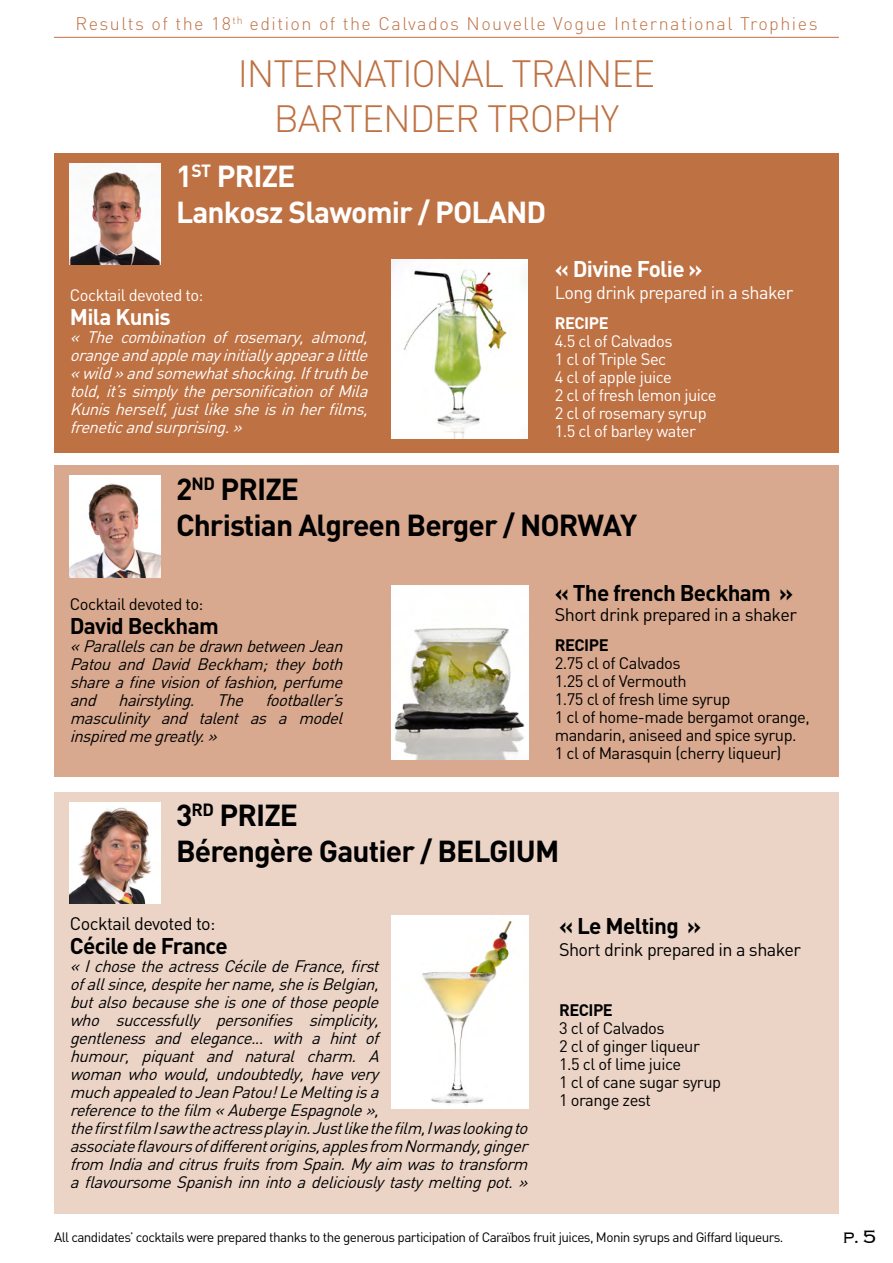
<style>
.page{position:relative;width:893px;height:1263px;background:#fff}
.page>*{position:absolute;margin:0;border:0;box-sizing:border-box;transform-origin:0 0}
.t1{font:300 37.5px "DIN";letter-spacing:-.03em;color:#be7143}
.t2{font:700 30px "DIN";letter-spacing:-.03em;color:#000}
.t3{font:700 30px "DIN";letter-spacing:-.03em;color:#fff}
.t4{font:300 24px "Copperplate";color:#000}
.t5{font:700 22.5px "DIN";letter-spacing:-.03em;color:#000}
.t6{font:700 22.5px "DIN";letter-spacing:-.03em;color:#fff}
.t7{font:18px "DIN";letter-spacing:-.03em;color:#000}
.t8{font:300 18px "DIN";letter-spacing:.08em;color:#be7143}
.t9{font:18px "DIN";letter-spacing:-.03em;color:#fff}
.t10{font:italic 16.5px/18px "DIN";color:#000;text-align:justify}
.t11{font:16.5px/18px "DIN";letter-spacing:-.03em;color:#000}
.t12{font:italic 16.5px/18px "DIN";color:#fff;text-align:justify}
.t13{font:16.5px "DIN";letter-spacing:-.03em;color:#fff}
.t14{font:700 16.5px "DIN";letter-spacing:-.03em;color:#000}
.t15{font:700 16.5px "DIN";letter-spacing:-.03em;color:#fff}
.t16{font:13.5px "DIN";letter-spacing:-.04em;color:#000}
</style>
<div class="page">
<hr style="left:54px;top:37px;width:785px;height:1px;background:#be7143">
<div style="left:54px;top:153px;width:785px;height:299px;background:#be7143"></div>
<div style="left:54px;top:792px;width:785px;height:422px;background:#ebd4c6"></div>
<div style="left:54px;top:466px;width:785px;height:311px;background:#d8a98e"></div>
<img style="left:70px;top:163px;width:91px;height:102px">
<img style="left:70px;top:802px;width:91px;height:102px">
<img style="left:70px;top:476px;width:91px;height:101px">
<img style="left:391px;top:259px;width:136px;height:179px">
<img style="left:391px;top:915px;width:137px;height:193px">
<img style="left:391px;top:585px;width:137px;height:174px">
<p class="t8" style="left:75px;top:12px;width:744px">Results of the 18<sup>th</sup> edition of the Calvados Nouvelle Vogue International Trophies</p>
<p class="t1" style="left:238px;top:51px;width:419px">INTERNATIONAL TRAINEE</p>
<p class="t1" style="left:274px;top:96px;width:347px">BARTENDER TROPHY</p>
<p class="t3" style="left:176px;top:157px;width:121px">1<sup>ST</sup> PRIZE</p>
<p class="t3" style="left:176px;top:193px;width:372px">Lankosz Slawomir / POLAND</p>
<p class="t13" style="left:70px;top:285px;width:135px">Cocktail devoted to:</p>
<p class="t6" style="left:70px;top:302px;width:103px">Mila Kunis</p>
<p class="t12" style="left:70px;top:328px;width:304px">« The combination of rosemary, almond, orangeandapplemayinitiallyappearalittle «wild»andsomewhatshocking.Iftruthbe told,it’ssimplythepersonificationofMila Kunisherself,justlikesheisinherfilms, freneticandsurprising.»</p>
<p class="t6" style="left:555px;top:254px;width:149px">« Divine Folie »</p>
<p class="t9" style="left:555px;top:281px;width:240px">Long drink prepared in a shaker</p>
<p class="t15" style="left:555px;top:312px;width:55px">RECIPE</p>
<p class="t13" style="left:555px;top:331px;width:119px">4.5 cl of Calvados</p>
<p class="t13" style="left:555px;top:349px;width:113px">1 cl of Triple Sec</p>
<p class="t13" style="left:555px;top:367px;width:119px">4 cl of apple juice</p>
<p class="t13" style="left:555px;top:385px;width:163px">2 cl of fresh lemon juice</p>
<p class="t13" style="left:555px;top:403px;width:153px">2 cl of rosemary syrup</p>
<p class="t13" style="left:555px;top:421px;width:143px">1.5 cl of barley water</p>
<p class="t2" style="left:176px;top:469px;width:124px">2<sup>ND</sup> PRIZE</p>
<p class="t2" style="left:176px;top:505px;width:463px">Christian Algreen Berger / NORWAY</p>
<p class="t11" style="left:70px;top:594px;width:135px">Cocktail devoted to:</p>
<p class="t5" style="left:70px;top:611px;width:150px">David Beckham</p>
<p class="t10" style="left:70px;top:636px;width:279px">«ParallelscanbedrawnbetweenJean Patou and David Beckham; they both shareafinevisionoffashion,perfume and hairstyling. The footballer’s masculinity and talent as a model inspiredmegreatly.»</p>
<p class="t5" style="left:555px;top:578px;width:240px">« The french Beckham »</p>
<p class="t7" style="left:555px;top:603px;width:244px">Short drink prepared in a shaker</p>
<p class="t14" style="left:555px;top:635px;width:55px">RECIPE</p>
<p class="t11" style="left:555px;top:654px;width:127px">2.75 cl of Calvados</p>
<p class="t11" style="left:555px;top:672px;width:133px">1.25 cl of Vermouth</p>
<p class="t11" style="left:555px;top:690px;width:177px">1.75 cl of fresh lime syrup</p>
<p class="t11" style="left:555px;top:708px;width:256px">1 cl of home-made bergamot orange, mandarin, aniseed and spice syrup.</p>
<p class="t11" style="left:555px;top:744px;width:228px">1 cl of Marasquin (cherry liqueur)</p>
<p class="t2" style="left:176px;top:796px;width:123px">3<sup>RD</sup> PRIZE</p>
<p class="t2" style="left:176px;top:832px;width:385px">Bérengère Gautier / BELGIUM</p>
<p class="t7" style="left:70px;top:912px;width:147px">Cocktail devoted to:</p>
<p class="t5" style="left:70px;top:931px;width:159px">Cécile de France</p>
<p class="t10" style="left:70px;top:957px;width:315px">«IchosetheactressCéciledeFrance,first ofallsince,despitehername,sheisBelgian, butalsobecausesheisoneofthosepeople who successfully personifies simplicity, gentleness and elegance... with a hint of humour, piquant and natural charm. A woman who would, undoubtedly, have very muchappealedtoJeanPatou!LeMeltingisa referencetothefilm «AubergeEspagnole»,</p>
<p class="t10" style="left:70px;top:1119px;width:464px">thefirstfilm Isaw theactressplayin.Justlikethefilm,Iwaslookingto associateflavoursofdifferentorigins,applesfrom Normandy,ginger from Indiaandcitrusfruitsfrom Spain.Myaim wastotransform aflavoursomeSpanishinnintoadeliciouslytastymeltingpot.»</p>
<p class="t5" style="left:559px;top:911px;width:144px">« Le Melting »</p>
<p class="t7" style="left:559px;top:938px;width:244px">Short drink prepared in a shaker</p>
<p class="t14" style="left:559px;top:999px;width:55px">RECIPE</p>
<p class="t11" style="left:559px;top:1019px;width:107px">3 cl of Calvados</p>
<p class="t11" style="left:559px;top:1037px;width:142px">2 cl of ginger liqueur</p>
<p class="t11" style="left:559px;top:1055px;width:124px">1.5 cl of lime juice</p>
<p class="t11" style="left:559px;top:1073px;width:164px">1 cl of cane sugar syrup</p>
<p class="t11" style="left:559px;top:1091px;width:93px">1 orange zest</p>
<p class="t16" style="left:54px;top:1229px;width:731px">All candidates’ cocktails were prepared thanks to the generous participation of Caraïbos fruit juices, Monin syrups and Giffard liqueurs.</p>
<h3 class="t4" style="left:842px;top:1221px;width:37px">p. 5</h3>
</div>
